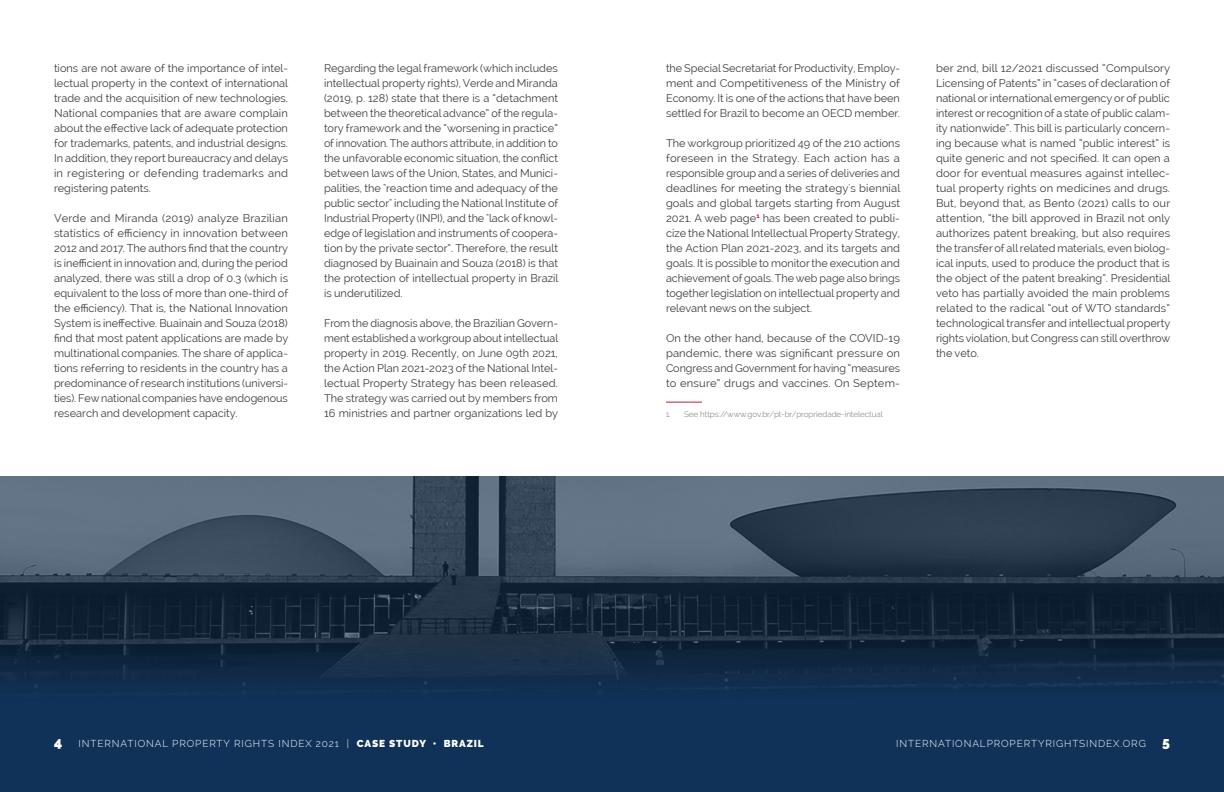
<style>
.page{position:relative;width:1224px;height:792px;background:#fff}
.page>*{position:absolute;margin:0;border:0;box-sizing:border-box;transform-origin:0 0}
.t1{font:11px/15px "Raleway";color:#3e3e3f;text-align:justify}
.t2{font:300 10px "Raleway";letter-spacing:.09em;color:#fff}
.t3{font:300 8px "Raleway";color:#6c6d70}
.s1{font-weight:900;font-size:14px}
.s2{font-weight:900}
</style>
<div class="page">
<div style="left:0;top:702px;width:1224px;height:90px;background:#113258"></div>
<hr style="left:666px;top:402px;width:36px;height:1px;background:#c01f2e">
<img style="left:0;top:477px;width:1224px;height:164px">
<div style="left:0;top:641px;width:1224px;height:64px;background:linear-gradient(to bottom,#132436,#11335a)"></div>
<p class="t1" style="left:54px;top:60px;width:236px">tions are not aware of the importance of intel&shy;lectual property in the context of international trade and the acquisition of new technologies.<br>National companies that are aware complain about the effective lack of adequate protection for trademarks, patents, and industrial designs.<br>In addition, they report bureaucracy and delays in registering or defending trademarks and registering patents.</p>
<p class="t1" style="left:54px;top:210px;width:236px">Verde and Miranda (2019) analyze Brazilian statistics of efficiency in innovation between 2012 and 2017. The authors find that the country is inefficient in innovation and, during the period analyzed, there was still a drop of 0.3 (which is equivalent to the loss of more than one-third of the efficiency). That is, the National Innovation System is ineffective. Buainain and Souza (2018) find that most patent applications are made by multinational companies. The share of applica&shy;tions referring to residents in the country has a predominance of research institutions (universi&shy;ties). Few national companies have endogenous research and development capacity.</p>
<p class="t1" style="left:324px;top:60px;width:236px">Regarding the legal framework (which includes intellectual property rights), Verde and Miranda (2019, p. 128) state that there is a “detachment between the theoretical advance” of the regula&shy;tory framework and the “worsening in practice” of innovation. The authors attribute, in addition to the unfavorable economic situation, the conflict between laws of the Union, States, and Munici&shy;palities, the "reaction time and adequacy of the public sector" including the National Institute of Industrial Property (INPI), and the "lack of knowl&shy;edge of legislation and instruments of coopera&shy;tion by the private sector”. Therefore, the result diagnosed by Buainain and Souza (2018) is that the protection of intellectual property in Brazil is underutilized.</p>
<p class="t1" style="left:324px;top:315px;width:236px">From the diagnosis above, the Brazilian Govern&shy;ment established a workgroup about intellectual property in 2019. Recently, on June 09th 2021, the Action Plan 2021-2023 of the National Intel&shy;lectual Property Strategy has been released.<br>The strategy was carried out by members from 16 ministries and partner organizations led by</p>
<p class="t1" style="left:666px;top:60px;width:236px">the Special Secretariat for Productivity, Employ&shy;ment and Competitiveness of the Ministry of Economy. It is one of the actions that have been settled for Brazil to become an OECD member.</p>
<p class="t1" style="left:666px;top:135px;width:236px">The workgroup prioritized 49 of the 210 actions foreseen in the Strategy. Each action has a responsible group and a series of deliveries and deadlines for meeting the strategy's biennial goals and global targets starting from August 2021. A web page<sup>1</sup> has been created to publi&shy;cize the National Intellectual Property Strategy, the Action Plan 2021-2023, and its targets and goals. It is possible to monitor the execution and achievement of goals. The web page also brings together legislation on intellectual property and relevant news on the subject.</p>
<p class="t1" style="left:666px;top:330px;width:236px">On the other hand, because of the COVID-19 pandemic, there was significant pressure on Congress and Government for having “measures to ensure” drugs and vaccines. On Septem-</p>
<p class="t3" style="left:666px;top:409px;width:218px">1. See https://www.gov.br/pt-br/propriedade-intelectual</p>
<p class="t1" style="left:936px;top:60px;width:236px">ber 2nd, bill 12/2021 discussed “Compulsory Licensing of Patents” in “cases of declaration of national or international emergency or of public interest or recognition of a state of public calam&shy;ity nationwide”. This bill is particularly concern&shy;ing because what is named “public interest” is quite generic and not specified. It can open a door for eventual measures against intellec&shy;tual property rights on medicines and drugs.<br>But, beyond that, as Bento (2021) calls to our attention, “the bill approved in Brazil not only authorizes patent breaking, but also requires the transfer of all related materials, even biolog&shy;ical inputs, used to produce the product that is the object of the patent breaking”. Presidential veto has partially avoided the main problems related to the radical “out of WTO standards” technological transfer and intellectual property rights violation, but Congress can still overthrow the veto.</p>
<p class="t2" style="left:54px;top:737px;width:431px"><span class="s1">4</span> INTERNATIONAL PROPERTY RIGHTS INDEX 2021 | <span class="s2">CASE STUDY • BRAZIL</span></p>
<p class="t2" style="left:896px;top:737px;width:275px">INTERNATIONALPROPERTYRIGHTSINDEX.ORG <span class="s1">5</span></p>
</div>
